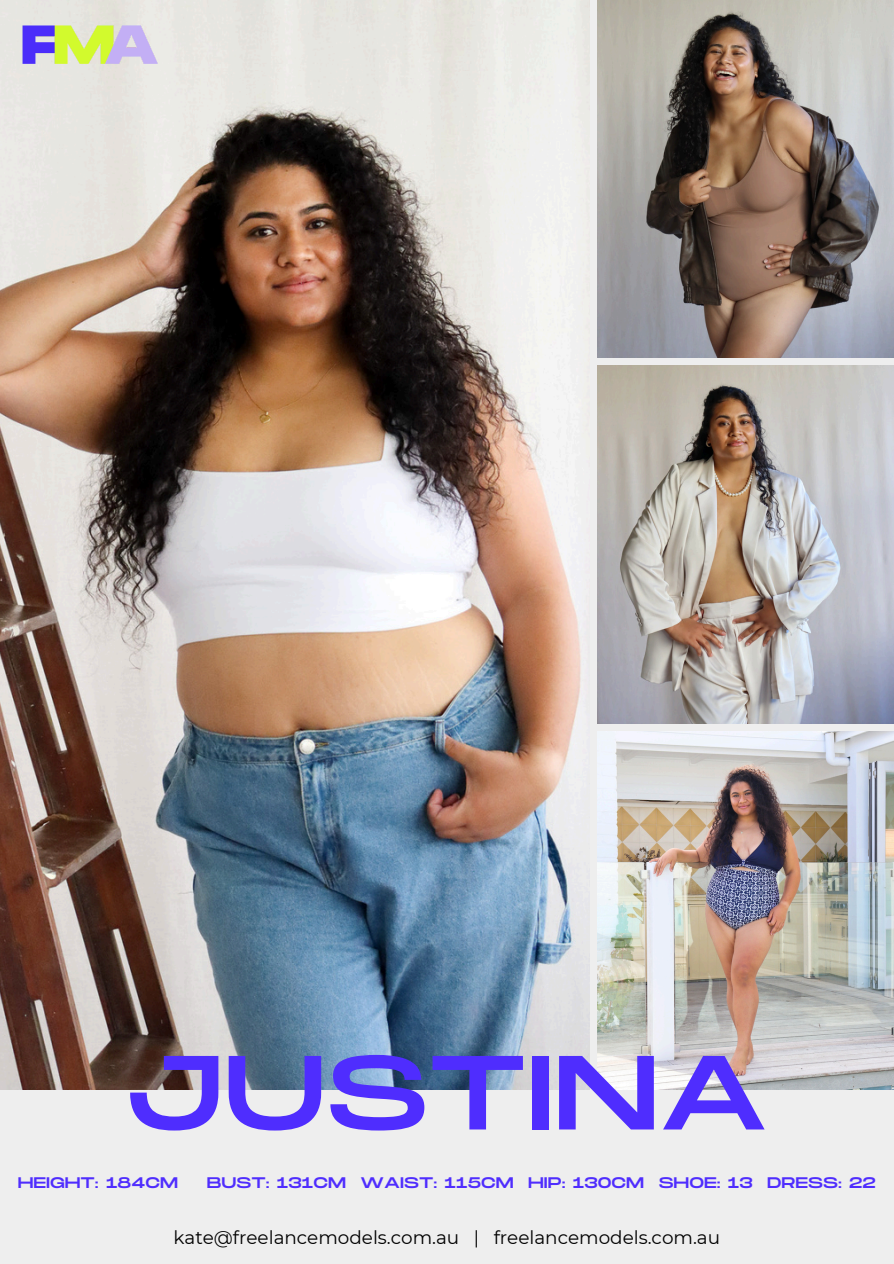
<style>
.page{position:relative;width:894px;height:1264px;background:#fff}
.page>*{position:absolute;margin:0;border:0;box-sizing:border-box;transform-origin:0 0}
.t1{font:105px "Monument Extended";color:#4f2dfe}
.t2{font:18.3px "Montserrat";color:#000}
.t3{font:15.3px "Monument Extended";color:#4f2dfe}
</style>
<div class="page">
<div style="left:0;top:0;width:893px;height:1263px;background:#eee"></div>
<img style="left:597px;top:0;width:296px;height:358px">
<img style="left:597px;top:731px;width:296px;height:358px">
<img style="left:597px;top:366px;width:296px;height:357px">
<img style="left:0;top:0;width:590px;height:1089px">
<img style="left:18px;top:13px;width:143px;height:71px">
<h1 class="t1" style="left:125px;top:1034px;width:645px">JUSTINA</h1>
<p class="t3" style="left:18px;top:1174px;width:162px">HEIGHT: 184CM</p>
<p class="t3" style="left:207px;top:1174px;width:670px">BUST: 131CM WAIST: 115CM HIP: 130CM SHOE: 13 DRESS: 22</p>
<h2 class="t2" style="left:173px;top:1226px;width:548px">kate@freelancemodels.com.au | freelancemodels.com.au</h2>
</div>
